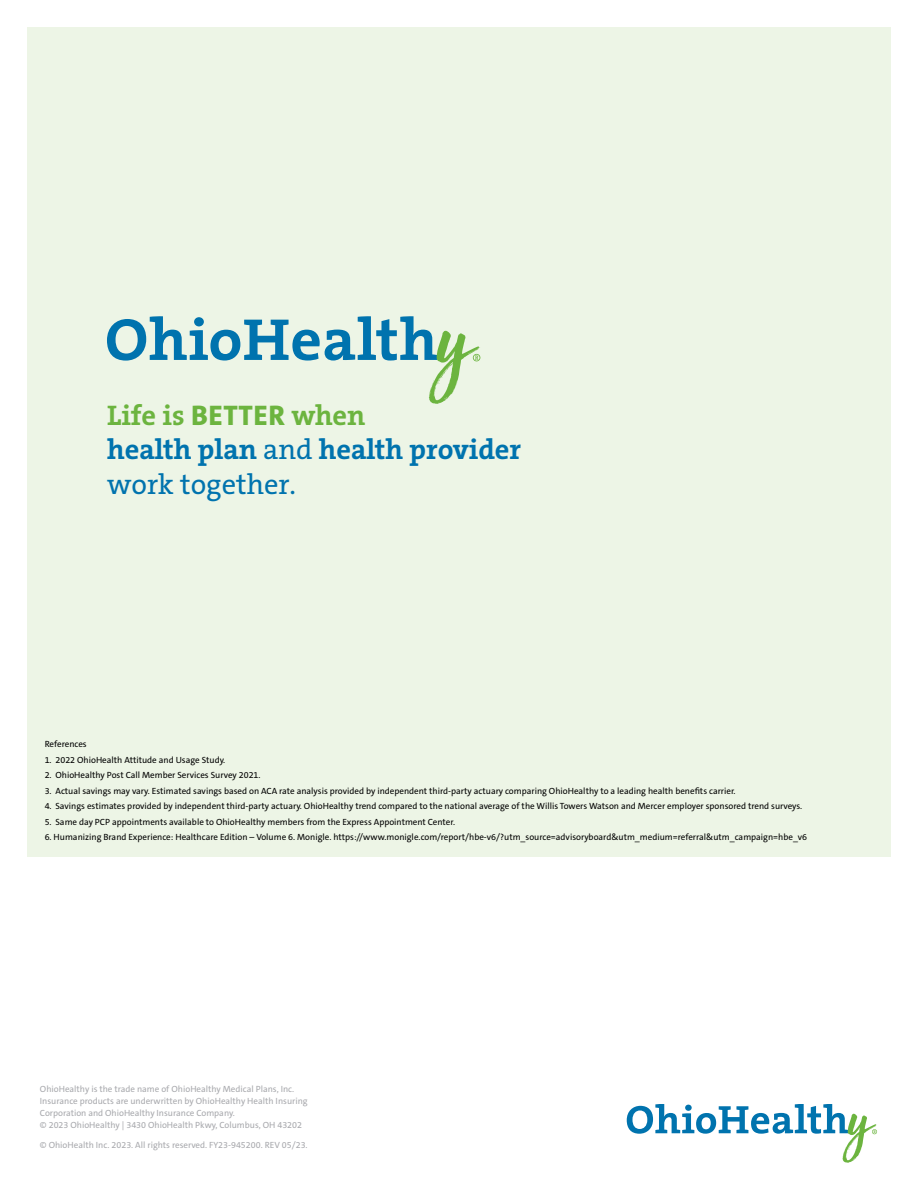
<style>
.page{position:relative;width:918px;height:1188px;background:#fff}
.page>*{position:absolute;margin:0;border:0;box-sizing:border-box;transform-origin:0 0}
.t1{font:700 28.5px/34.5px "The Serif B W7";color:#0073ae}
.t2{font:28.5px "The Serif B W5 Plain";color:#0073ae}
.t3{font:9px "The Sans C5";color:#000}
.t4{font:9px/12px "The Sans C5";color:#a8a9ad}
.s1{color:#6cb43f}
.s2{font-family:"The Sans C5";font-weight:800;color:#6cb43f}
.s3{font-family:"The Serif B W5 Plain";font-weight:400}
</style>
<div class="page">
<div style="left:27px;top:27px;width:864px;height:829px;background:#edf5e6"></div>
<svg style="left:627px;top:1104px;width:250px;height:58px"></svg>
<svg style="left:107px;top:316px;width:373px;height:88px"></svg>
<h1 class="t1" style="left:107px;top:398px;width:416px"><span class="s1">Life is</span> <span class="s2">BETTER</span> <span class="s1">when<br></span>health plan <span class="s3">and</span> health provider</h1>
<h1 class="t2" style="left:107px;top:466px;width:190px">work together.</h1>
<p class="t3" style="left:45px;top:738px;width:44px">References</p>
<p class="t3" style="left:45px;top:754px;width:182px">1. 2022 OhioHealth Attitude and Usage Study.</p>
<p class="t3" style="left:45px;top:769px;width:217px">2. OhioHealthy Post Call Member Services Survey 2021.</p>
<p class="t3" style="left:45px;top:785px;width:692px">3. Actual savings may vary. Estimated savings based on ACA rate analysis provided by independent third-party actuary comparing OhioHealthy to a leading health benefits carrier.</p>
<p class="t3" style="left:45px;top:800px;width:759px">4. Savings estimates provided by independent third-party actuary. OhioHealthy trend compared to the national average of the Willis Towers Watson and Mercer employer sponsored trend surveys.</p>
<p class="t3" style="left:45px;top:816px;width:412px">5. Same day PCP appointments available to OhioHealthy members from the Express Appointment Center.</p>
<p class="t3" style="left:45px;top:831px;width:764px">6. Humanizing Brand Experience: Healthcare Edition – Volume 6. Monigle. https://www.monigle.com/report/hbe-v6/?utm_source=advisoryboard&amp;utm_medium=referral&amp;utm_campaign=hbe_v6</p>
<p class="t4" style="left:40px;top:1083px;width:269px">OhioHealthy is the trade name of OhioHealthy Medical Plans, Inc.<br>Insurance products are underwritten by OhioHealthy Health Insuring Corporation and OhioHealthy Insurance Company.<br>© 2023 OhioHealthy | 3430 OhioHealth Pkwy, Columbus, OH 43202</p>
<p class="t4" style="left:40px;top:1139px;width:269px">© OhioHealth Inc. 2023. All rights reserved. FY23-945200. REV 05/23.</p>
</div>
